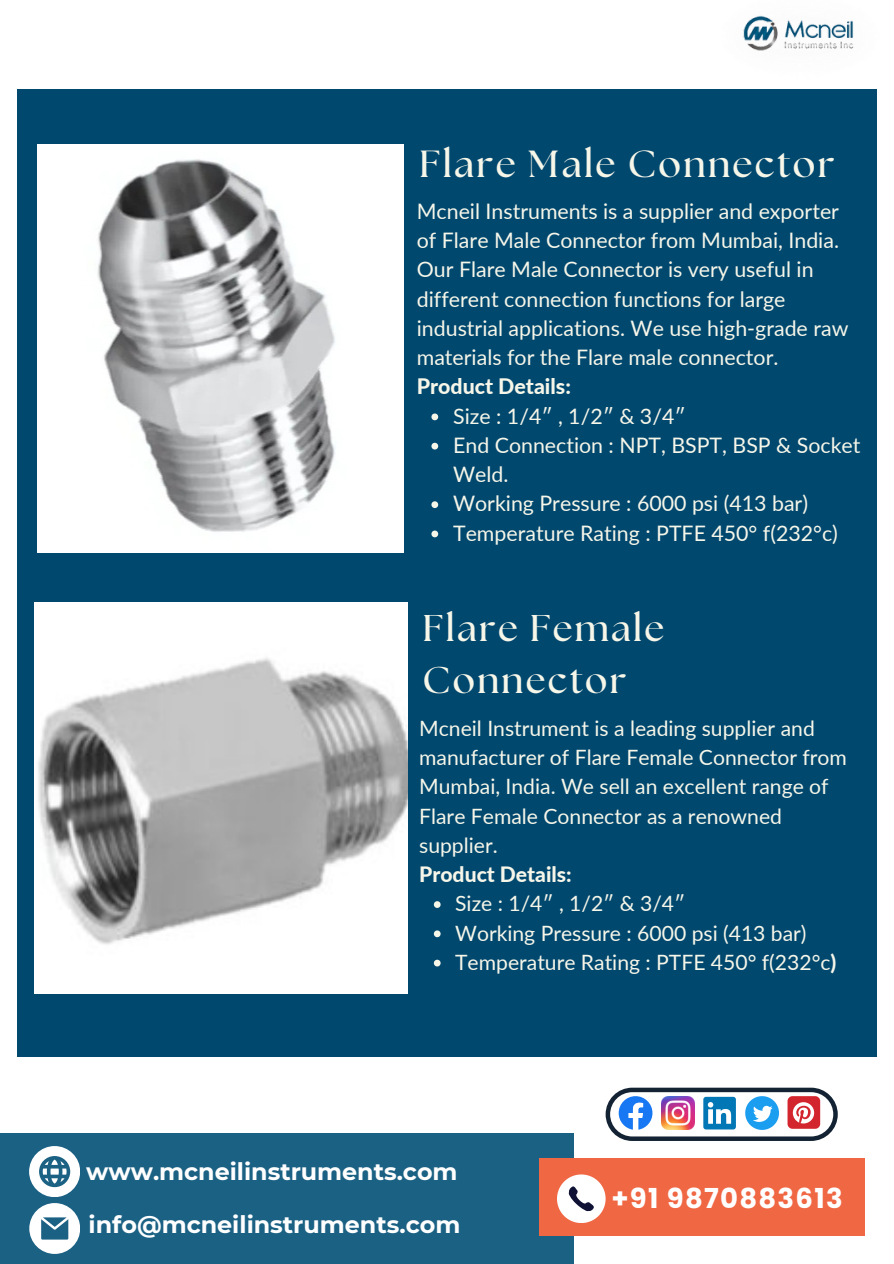
<style>
.page{position:relative;width:894px;height:1264px;background:#fff}
.page>*{position:absolute;margin:0;border:0;box-sizing:border-box;transform-origin:0 0}
.t1{font:700 37.65px "The Seasons";letter-spacing:.06em;color:#f6f6e9}
.t2{font:700 37.2px/51.8px "The Seasons";letter-spacing:.06em;color:#f6f6e9}
.t3{font:700 27.45px "Poppins";letter-spacing:.045em;color:#fff}
.t4{font:700 23.85px "Montserrat";color:#fff}
.t5{font:21.3px/29.2px "Lato";color:#f6f6e9}
.t6{font:800 21.3px "Lato";color:#f6f6e9}
.t7{font:21.15px/29.2px "Lato";color:#f6f6e9}
.t8{font:800 21.15px "Lato";color:#f6f6e9}
.s1{font-weight:800}
</style>
<div class="page">
<div style="left:17px;top:89px;width:859px;height:967px;background:#01486f"></div>
<img style="left:38px;top:144px;width:365px;height:409px">
<div style="left:0;top:1133px;width:574px;height:130px;background:#1b6184"></div>
<div style="left:539px;top:1158px;width:325px;height:78px;background:#f06744"></div>
<svg style="left:557px;top:1174px;width:48px;height:48px"></svg>
<svg style="left:29px;top:1146px;width:51px;height:50px"></svg>
<svg style="left:29px;top:1203px;width:51px;height:50px"></svg>
<svg style="left:605px;top:1087px;width:232px;height:53px"></svg>
<img style="left:35px;top:602px;width:372px;height:391px">
<img style="left:743px;top:15px;width:111px;height:36px">
<svg style="left:431px;top:413px;width:7px;height:7px"></svg>
<svg style="left:431px;top:443px;width:7px;height:6px"></svg>
<svg style="left:431px;top:501px;width:7px;height:7px"></svg>
<svg style="left:431px;top:530px;width:7px;height:7px"></svg>
<svg style="left:434px;top:901px;width:6px;height:6px"></svg>
<svg style="left:434px;top:930px;width:6px;height:7px"></svg>
<svg style="left:434px;top:959px;width:6px;height:7px"></svg>
<h1 class="t1" style="left:419px;top:147px;width:417px">Flare Male Connector</h1>
<p class="t5" style="left:416px;top:196px;width:433px">Mcneil Instruments is a supplier and exporter of Flare Male Connector from Mumbai, India.<br>Our Flare Male Connector is very useful in different connection functions for large industrial applications. We use high-grade raw materials for the Flare male connector.</p>
<p class="t6" style="left:416px;top:373px;width:155px">Product Details:</p>
<p class="t5" style="left:453px;top:401px;width:230px">Size : 1/4″ , 1/2″ &amp; 3/4″</p>
<p class="t5" style="left:453px;top:430px;width:409px">End Connection : NPT, BSPT, BSP &amp; Socket<br>Weld.</p>
<p class="t5" style="left:453px;top:488px;width:356px">Working Pressure : 6000 psi (413 bar)</p>
<p class="t5" style="left:453px;top:518px;width:386px">Temperature Rating : PTFE 450° f(232°c)</p>
<p class="t2" style="left:422px;top:604px;width:243px">Flare Female<br>Connector</p>
<h1 class="t7" style="left:419px;top:713px;width:429px">Mcneil Instrument is a leading supplier and manufacturer of Flare Female Connector from Mumbai, India. We sell an excellent range of Flare Female Connector as a renowned supplier.</h1>
<p class="t8" style="left:419px;top:861px;width:154px">Product Details:</p>
<p class="t7" style="left:455px;top:888px;width:228px">Size : 1/4″ , 1/2″ &amp; 3/4″</p>
<p class="t7" style="left:455px;top:917px;width:353px">Working Pressure : 6000 psi (413 bar)</p>
<p class="t7" style="left:455px;top:947px;width:382px">Temperature Rating : PTFE 450° f(232°c<span class="s1">)</span></p>
<p class="t4" style="left:86px;top:1156px;width:373px">www.mcneilinstruments.com</p>
<p class="t4" style="left:89px;top:1209px;width:373px">info@mcneilinstruments.com</p>
<p class="t3" style="left:611px;top:1179px;width:233px">+91 9870883613</p>
</div>
